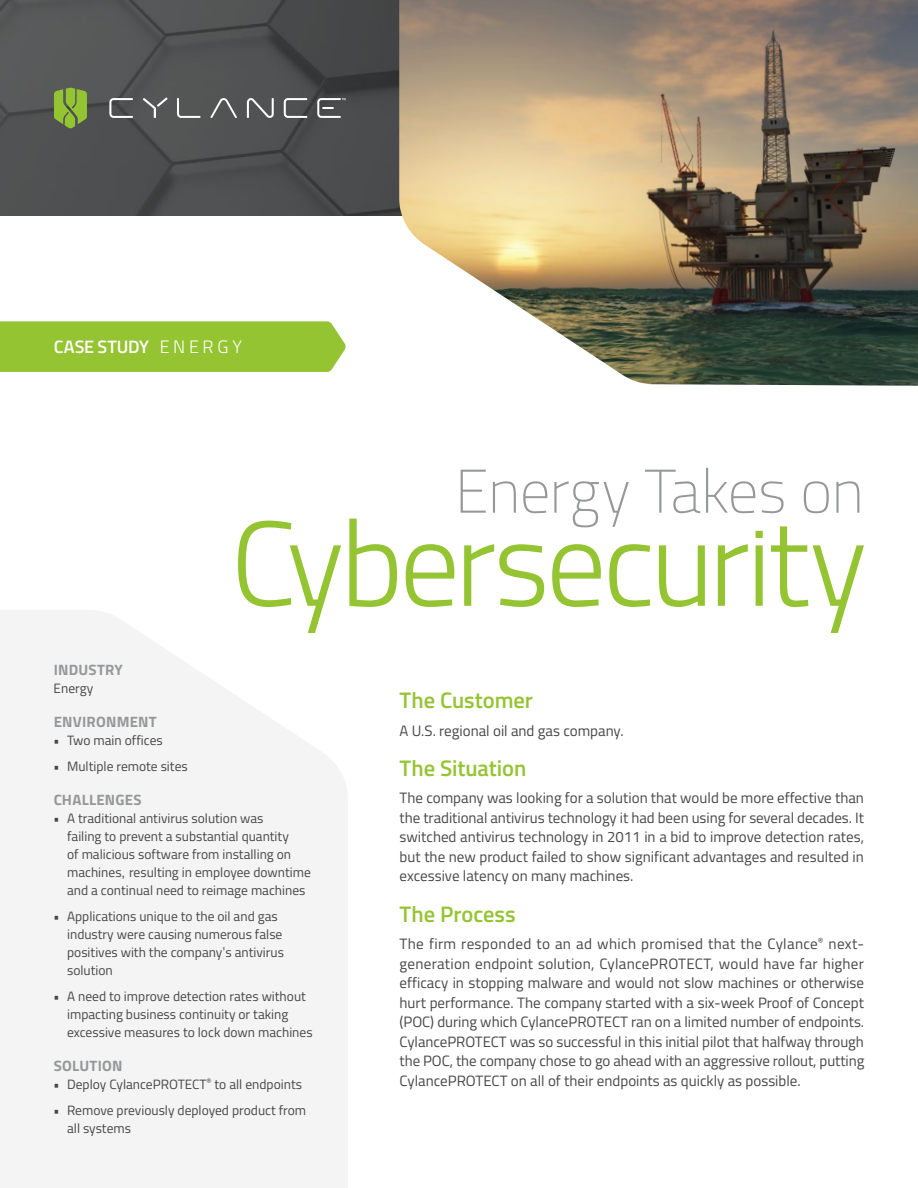
<style>
.page{position:relative;width:918px;height:1188px;background:#fff}
.page>*{position:absolute;margin:0;border:0;box-sizing:border-box;transform-origin:0 0}
.t1{font:100 61.5px "Titillium";letter-spacing:-.015em;color:#969798}
.t2{font:600 22.5px "Titillium";letter-spacing:-.005em;color:#95c432}
.t3{font:600 18px "Titillium";letter-spacing:-.005em;color:#fff}
.t4{font:15px/19.5px "Titillium";color:#474747;text-align:justify}
.t5{font:700 15px "Titillium";letter-spacing:.015em;color:#969798}
.t6{font:13.5px/18px "Titillium";color:#474747}
.s1{font-weight:300}
.s2{font-weight:700}
.s3{font-family:"Arial"}
</style>
<div class="page">
<img style="left:0;top:0;width:399px;height:216px">
<svg style="left:54px;top:88px;width:33px;height:40px"></svg>
<svg style="left:247px;top:98px;width:27px;height:20px"></svg>
<svg style="left:109px;top:98px;width:24px;height:20px"></svg>
<svg style="left:284px;top:98px;width:23px;height:20px"></svg>
<svg style="left:143px;top:98px;width:25px;height:20px"></svg>
<svg style="left:317px;top:98px;width:29px;height:20px"></svg>
<svg style="left:177px;top:98px;width:23px;height:20px"></svg>
<svg style="left:210px;top:98px;width:27px;height:20px"></svg>
<div style="left:0;top:321px;width:346px;height:51px;background:#95c432"></div>
<svg style="left:0;top:610px;width:348px;height:578px;fill:#f4f4f4"></svg>
<img style="left:399px;top:0;width:519px;height:386px">
<svg style="left:238px;top:519px;width:626px;height:114px"></svg>
<p class="t3" style="left:54px;top:334px;width:190px">CASE STUDY <span class="s1">E N E R G Y</span></p>
<p class="t5" style="left:54px;top:658px;width:71px">INDUSTRY</p>
<p class="t6" style="left:54px;top:678px;width:41px">Energy</p>
<p class="t5" style="left:54px;top:710px;width:105px">ENVIRONMENT</p>
<p class="t6" style="left:54px;top:730px;width:111px"><span class="s2">•</span> Two main offices</p>
<p class="t6" style="left:54px;top:756px;width:136px"><span class="s2">•</span> Multiple remote sites</p>
<p class="t5" style="left:54px;top:788px;width:90px">CHALLENGES</p>
<p class="t6" style="left:67px;top:808px;width:245px;text-indent:-14px"><span class="s2">•</span> A traditional antivirus solution was<br>failing to prevent a substantial quantity<br>of malicious software from installing on machines<span class="s3">,</span> resulting in employee downtime and a continual need to reimage machines</p>
<p class="t6" style="left:67px;top:906px;width:218px;text-indent:-14px"><span class="s2">•</span> Applications unique to the oil and gas industry were causing numerous false positives with the company<span class="s3">’</span>s antivirus solution</p>
<p class="t6" style="left:67px;top:986px;width:247px;text-indent:-14px"><span class="s2">•</span> A need to improve detection rates without impacting business continuity or taking excessive measures to lock down machines</p>
<p class="t5" style="left:54px;top:1054px;width:70px">SOLUTION</p>
<p class="t6" style="left:54px;top:1074px;width:250px"><span class="s2">•</span> Deploy CylancePROTECT<sup>®</sup> to all endpoints</p>
<p class="t6" style="left:67px;top:1101px;width:241px;text-indent:-14px"><span class="s2">•</span> Remove previously deployed product from all systems</p>
<h1 class="t1" style="left:455px;top:447px;width:411px">Energy Takes on</h1>
<h2 class="t2" style="left:400px;top:683px;width:135px">The Customer</h2>
<p class="t4" style="left:400px;top:720px;width:226px">A U.S. regional oil and gas company.</p>
<h2 class="t2" style="left:400px;top:751px;width:128px">The Situation</h2>
<p class="t4" style="left:400px;top:788px;width:466px">The company was looking for a solution that would be more effective than the traditional antivirus technology it had been using for several decades. It switched antivirus technology in 2011 in a bid to improve detection rates, but the new product failed to show significant advantages and resulted in excessive latency on many machines.</p>
<h2 class="t2" style="left:400px;top:897px;width:117px">The Process</h2>
<p class="t4" style="left:400px;top:934px;width:466px">The firm responded to an ad which promised that the Cylance<sup>®</sup> next&shy;generation endpoint solution, CylancePROTECT, would have far higher efficacy in stopping malware and would not slow machines or otherwise hurt performance. The company started with a six-week Proof of Concept (POC) during which CylancePROTECT ran on a limited number of endpoints.<br>CylancePROTECT was so successful in this initial pilot that halfway through the POC, the company chose to go ahead with an aggressive rollout, putting CylancePROTECT on all of their endpoints as quickly as possible.</p>
</div>
